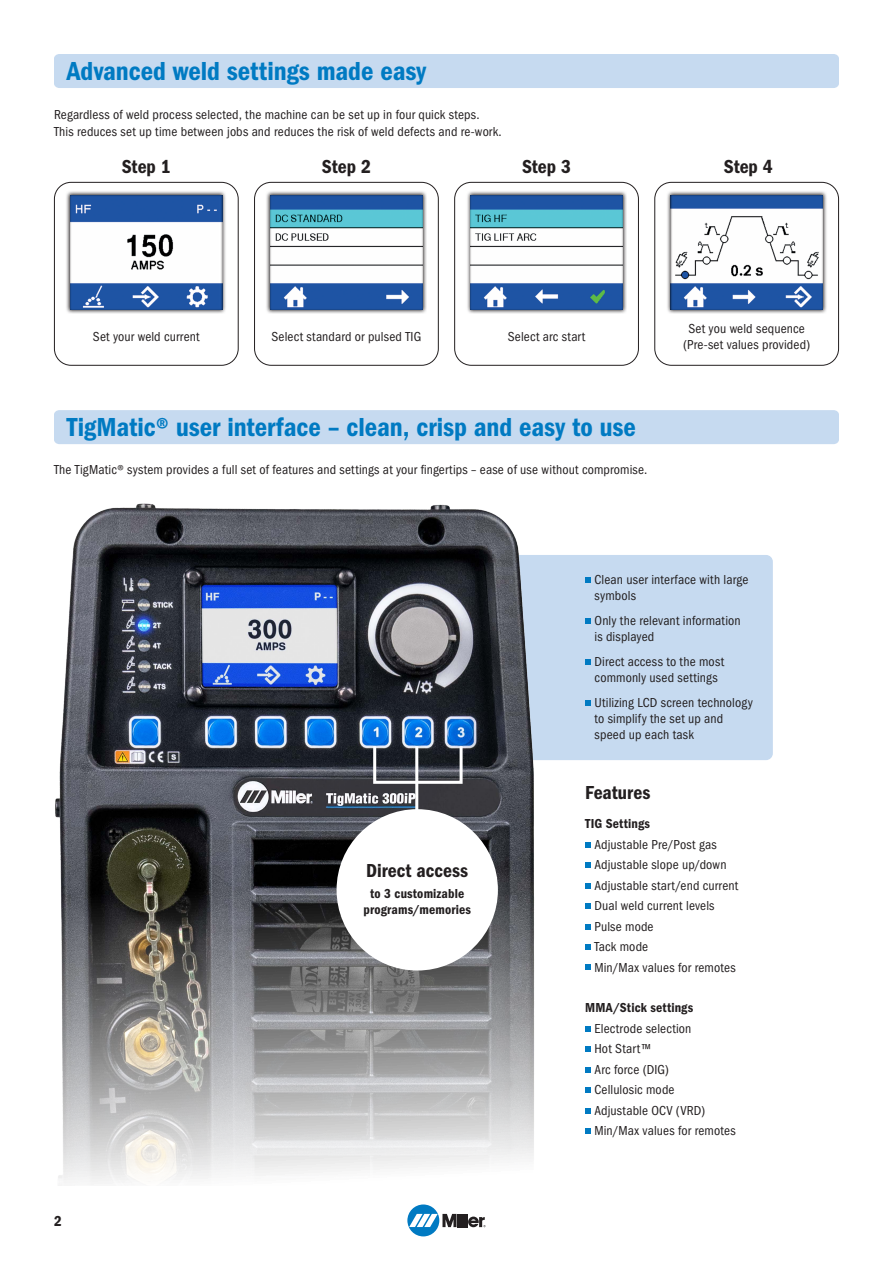
<style>
.page{position:relative;width:893px;height:1263px;background:#fff}
.page>*{position:absolute;margin:0;border:0;box-sizing:border-box;transform-origin:0 0}
.t1{font:27px "ITC Franklin Gothic Std Dm Cd";letter-spacing:-.005em;color:#007ac2}
.t2{font:19.5px "ITC Franklin Gothic Std Dm Cd";color:#231f20}
.t3{font:15px "ITC Franklin Gothic Std Dm Cd";color:#231f20}
.t4{font:condensed 13.5px/20.4px "ITC Franklin Gothic Std";letter-spacing:.01em;color:#231f20}
.t5{font:13.5px/16.2px "ITC Franklin Gothic Std Dm Cd";letter-spacing:.01em;color:#231f20;text-align:center}
</style>
<div class="page">
<div style="left:450px;top:555px;width:323px;height:205px;background:#c6daf0;border-radius:7px"></div>
<svg style="left:266px;top:191px;width:161px;height:123px;background:#bfbebe"></svg>
<svg style="left:270px;top:195px;width:153px;height:115px"></svg>
<div style="left:254px;top:182px;width:185px;height:184px;border:1px solid #231f20;border-radius:17px"></div>
<svg style="left:667px;top:191px;width:160px;height:123px;background:#c2c1c1"></svg>
<svg style="left:670px;top:195px;width:153px;height:115px"></svg>
<div style="left:654px;top:182px;width:185px;height:184px;border:1px solid #231f20;border-radius:17px"></div>
<svg style="left:467px;top:191px;width:160px;height:123px;background:#c2c1c1"></svg>
<svg style="left:470px;top:195px;width:153px;height:115px"></svg>
<div style="left:454px;top:182px;width:185px;height:184px;border:1px solid #231f20;border-radius:17px"></div>
<svg style="left:66px;top:191px;width:160px;height:123px;background:#bcbcbd"></svg>
<svg style="left:70px;top:195px;width:152px;height:115px"></svg>
<div style="left:54px;top:182px;width:185px;height:184px;border:1px solid #231f20;border-radius:17px"></div>
<img style="left:55px;top:503px;width:479px;height:682px">
<hr style="left:415px;top:746px;width:3px;height:75px;background:#fff">
<div style="left:373px;top:745px;width:90px;height:39px;border:3px solid #fff"></div>
<div style="left:337px;top:809px;width:161px;height:161px;background:#fff;border-radius:50%"></div>
<div style="left:54px;top:54px;width:785px;height:34px;background:#c6daf0"></div>
<svg style="left:585px;top:577px;width:6px;height:6px"></svg>
<svg style="left:585px;top:618px;width:6px;height:6px"></svg>
<svg style="left:585px;top:659px;width:6px;height:6px"></svg>
<svg style="left:585px;top:700px;width:6px;height:6px"></svg>
<svg style="left:585px;top:842px;width:6px;height:6px"></svg>
<svg style="left:585px;top:862px;width:6px;height:6px"></svg>
<svg style="left:585px;top:883px;width:6px;height:6px"></svg>
<svg style="left:585px;top:903px;width:6px;height:6px"></svg>
<svg style="left:585px;top:924px;width:6px;height:5px"></svg>
<svg style="left:585px;top:944px;width:6px;height:6px"></svg>
<svg style="left:585px;top:964px;width:6px;height:6px"></svg>
<svg style="left:585px;top:1026px;width:6px;height:6px"></svg>
<svg style="left:585px;top:1046px;width:6px;height:6px"></svg>
<svg style="left:585px;top:1067px;width:6px;height:6px"></svg>
<svg style="left:585px;top:1087px;width:6px;height:6px"></svg>
<svg style="left:585px;top:1108px;width:6px;height:6px"></svg>
<svg style="left:585px;top:1128px;width:6px;height:6px"></svg>
<div style="left:54px;top:410px;width:785px;height:34px;background:#c6daf0"></div>
<div style="left:407px;top:1204px;width:32px;height:32px;background:#007ac2;border-radius:50%"></div>
<svg style="left:409px;top:1214px;width:77px;height:13px"></svg>
<h1 class="t1" style="left:67px;top:56px;width:361px">Advanced weld settings made easy</h1>
<p class="t4" style="left:54px;top:107px;width:449px;line-height:16.2px">Regardless of weld process selected, the machine can be set up in four quick steps.<br>This reduces set up time between jobs and reduces the risk of weld defects and re-work.</p>
<h2 class="t2" style="left:122px;top:155px;width:51px">Step 1</h2>
<h2 class="t2" style="left:322px;top:155px;width:51px">Step 2</h2>
<h2 class="t2" style="left:522px;top:155px;width:51px">Step 3</h2>
<h2 class="t2" style="left:724px;top:155px;width:51px">Step 4</h2>
<p class="t4" style="left:93px;top:327px;width:108px">Set your weld current</p>
<p class="t4" style="left:272px;top:327px;width:151px">Select standard or pulsed TIG</p>
<p class="t4" style="left:508px;top:327px;width:79px">Select arc start</p>
<h1 class="t1" style="left:67px;top:412px;width:571px">TigMatic® user interface – clean, crisp and easy to use</h1>
<p class="t4" style="left:54px;top:459px;width:595px">The TigMatic® system provides a full set of features and settings at your fingertips – ease of use without compromise.</p>
<p class="t4" style="left:683px;top:321px;width:129px;line-height:16.2px;text-align:center">Set you weld sequence (Pre-set values provided)</p>
<p class="t4" style="left:595px;top:572px;width:155px;line-height:16.2px">Clean user interface with large symbols</p>
<p class="t4" style="left:595px;top:613px;width:148px;line-height:16.2px">Only the relevant information is displayed</p>
<p class="t4" style="left:595px;top:653px;width:131px;line-height:16.2px">Direct access to the most commonly used settings</p>
<p class="t4" style="left:595px;top:694px;width:160px;line-height:16.2px">Utilizing LCD screen technology to simplify the set up and speed up each task</p>
<p class="t3" style="left:54px;top:1212px;width:9px">2</p>
<h2 class="t2" style="left:366px;top:859px;width:104px">Direct access</h2>
<p class="t5" style="left:363px;top:885px;width:109px">to 3 customizable programs/memories</p>
<h2 class="t2" style="left:585px;top:781px;width:67px">Features</h2>
<p class="t5" style="left:585px;top:816px;width:66px">TIG Settings</p>
<p class="t4" style="left:594px;top:834px;width:145px">Adjustable Pre/Post gas<br>Adjustable slope up/down<br>Adjustable start/end current<br>Dual weld current levels<br>Pulse mode<br>Tack mode<br>Min/Max values for remotes</p>
<p class="t5" style="left:585px;top:1000px;width:110px">MMA/Stick settings</p>
<p class="t4" style="left:594px;top:1018px;width:143px">Electrode selection<br>Hot Start ™<br>Arc force (DIG)<br>Cellulosic mode<br>Adjustable OCV (VRD)<br>Min/Max values for remotes</p>
</div>
